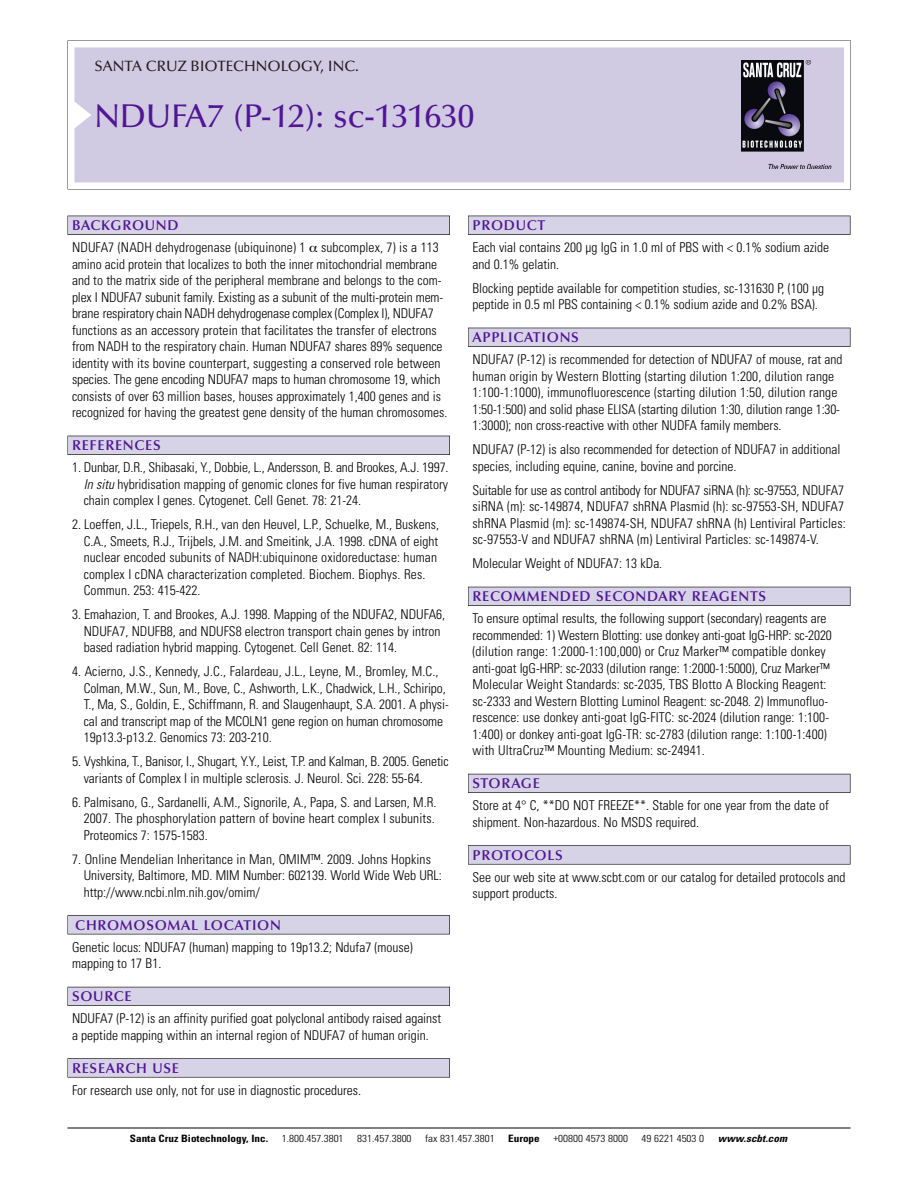
<style>
.page{position:relative;width:918px;height:1188px;background:#fff}
.page>*{position:absolute;margin:0;border:0;box-sizing:border-box;transform-origin:0 0}
.t1{font:500 33px "Optima";color:#511695}
.t2{font:500 15px "Optima";color:#231f20}
.t3{font:600 14.25px "Optima";letter-spacing:.05em;color:#511695}
.t4{font:300 condensed 13.5px/16.5px "Univers";color:#000}
.t5{font:300 condensed 10.2px "Univers";color:#000;scale:1.1 1}
.t6{font:700 condensed 10.2px "Univers";color:#000;scale:1.1 1}
.t7{font:italic 700 condensed 10.2px "Univers";letter-spacing:.005em;color:#000;scale:1.1 1}
.s1{font-style:italic}
</style>
<div class="page">
<svg style="left:68px;top:40px;width:783px;height:149px"></svg>
<div style="left:74px;top:47px;width:770px;height:135px;background:#d1cae3"></div>
<img style="left:741px;top:60px;width:90px;height:108px">
<div style="left:68px;top:216px;width:382px;height:19px;background:#525155"></div>
<div style="left:68px;top:216px;width:381px;height:18px;background:#d7d3e7"></div>
<div style="left:68px;top:436px;width:382px;height:19px;background:#515055"></div>
<div style="left:68px;top:436px;width:381px;height:18px;background:#d7d3e7"></div>
<div style="left:68px;top:915px;width:382px;height:19px;background:#545357"></div>
<div style="left:68px;top:916px;width:381px;height:18px;background:#d7d3e7"></div>
<div style="left:68px;top:987px;width:382px;height:19px;background:#54535a"></div>
<div style="left:68px;top:987px;width:381px;height:18px;background:#d7d3e7"></div>
<svg style="left:68px;top:1058px;width:382px;height:20px"></svg>
<div style="left:68px;top:1059px;width:381px;height:18px;background:#d7d3e7"></div>
<div style="left:468px;top:216px;width:382px;height:19px;background:#525155"></div>
<div style="left:468px;top:216px;width:382px;height:18px;background:#d7d3e7"></div>
<div style="left:468px;top:328px;width:382px;height:19px;background:#515055"></div>
<div style="left:468px;top:328px;width:382px;height:18px;background:#d7d3e7"></div>
<div style="left:468px;top:587px;width:382px;height:19px;background:#525158"></div>
<div style="left:468px;top:587px;width:382px;height:18px;background:#d7d3e7"></div>
<div style="left:468px;top:774px;width:382px;height:19px;background:#54535a"></div>
<div style="left:468px;top:774px;width:382px;height:18px;background:#d7d3e7"></div>
<svg style="left:468px;top:845px;width:382px;height:20px"></svg>
<div style="left:468px;top:846px;width:382px;height:18px;background:#d7d3e7"></div>
<hr style="left:68px;top:1128px;width:782px;height:1px;background:#000">
<p class="t2" style="left:94px;top:61px;width:266px">SANTA CRUZ BIOTECHNOLOGY, INC.</p>
<h1 class="t1" style="left:94px;top:103px;width:381px">NDUFA7 (P-12): sc-131630</h1>
<p class="t3" style="left:72px;top:219px;width:108px">BACKGROUND</p>
<p class="t4" style="left:72px;top:240px;width:377px">NDUFA7 (NADH dehydrogenase (ubiquinone) 1 subcomplex, 7) is a 113 amino acid protein that localizes to both the inner mitochondrial membrane and to the matrix side of the peripheral membrane and belongs to the com&shy;plex I NDUFA7 subunit family. Existing as a subunit of the multi-protein mem&shy;brane respiratory chain NADH dehydrogenase complex (Complex I), NDUFA7 functions as an accessory protein that facilitates the transfer of electrons from NADH to the respiratory chain. Human NDUFA7 shares 89% sequence identity with its bovine counterpart, suggesting a conserved role between species. The gene encoding NDUFA7 maps to human chromosome 19, which consists of over 63 million bases, houses approximately 1,400 genes and is recognized for having the greatest gene density of the human chromosomes.</p>
<p class="t3" style="left:72px;top:440px;width:90px">REFERENCES</p>
<p class="t4" style="left:84px;top:460px;width:366px;text-align:justify;text-indent:-12px">1. Dunbar, D.R., Shibasaki, Y., Dobbie, L., Andersson, B. and Brookes, A.J. 1997.<br><span class="s1">In situ</span> hybridisation mapping of genomic clones for five human respiratory chain complex I genes. Cytogenet. Cell Genet. 78: 21-24.</p>
<p class="t4" style="left:84px;top:517px;width:357px;text-indent:-12px">2. Loeffen, J.L., Triepels, R.H., van den Heuvel, L.P., Schuelke, M., Buskens, C.A., Smeets, R.J., Trijbels, J.M. and Smeitink, J.A. 1998. cDNA of eight nuclear encoded subunits of NADH:ubiquinone oxidoreductase: human complex I cDNA characterization completed. Biochem. Biophys. Res.<br>Commun. 253: 415-422.</p>
<p class="t4" style="left:84px;top:607px;width:363px;text-indent:-12px">3. Emahazion, T. and Brookes, A.J. 1998. Mapping of the NDUFA2, NDUFA6,<br>NDUFA7, NDUFB8, and NDUFS8 electron transport chain genes by intron based radiation hybrid mapping. Cytogenet. Cell Genet. 82: 114.</p>
<p class="t4" style="left:84px;top:664px;width:367px;text-indent:-12px">4. Acierno, J.S., Kennedy, J.C., Falardeau, J.L., Leyne, M., Bromley, M.C., Colman, M.W., Sun, M., Bove, C., Ashworth, L.K., Chadwick, L.H., Schiripo, T., Ma, S., Goldin, E., Schiffmann, R. and Slaugenhaupt, S.A. 2001. A physi&shy;cal and transcript map of the MCOLN1 gene region on human chromosome 19p13.3-p13.2. Genomics 73: 203-210.</p>
<p class="t4" style="left:84px;top:754px;width:367px;text-indent:-12px">5. Vyshkina, T., Banisor, I., Shugart, Y.Y., Leist, T.P. and Kalman, B. 2005. Genetic variants of Complex I in multiple sclerosis. J. Neurol. Sci. 228: 55-64.</p>
<p class="t4" style="left:84px;top:795px;width:354px;text-indent:-12px">6. Palmisano, G., Sardanelli, A.M., Signorile, A., Papa, S. and Larsen, M.R.<br>2007. The phosphorylation pattern of bovine heart complex I subunits.<br>Proteomics 7: 1575-1583.</p>
<p class="t4" style="left:84px;top:852px;width:360px;text-indent:-12px">7. Online Mendelian Inheritance in Man, OMIM™. 2009. Johns Hopkins<br>University, Baltimore, MD. MIM Number: 602139. World Wide Web URL: http://www.ncbi.nlm.nih.gov/omim/</p>
<p class="t3" style="left:75px;top:919px;width:207px">CHROMOSOMAL LOCATION</p>
<p class="t4" style="left:72px;top:940px;width:342px">Genetic locus: NDUFA7 (human) mapping to 19p13.2; Ndufa7 (mouse) mapping to 17 B1.</p>
<p class="t3" style="left:72px;top:991px;width:61px">SOURCE</p>
<p class="t4" style="left:72px;top:1011px;width:371px">NDUFA7 (P-12) is an affinity purified goat polyclonal antibody raised against a peptide mapping within an internal region of NDUFA7 of human origin.</p>
<p class="t3" style="left:72px;top:1062px;width:109px">RESEARCH USE</p>
<p class="t4" style="left:72px;top:1083px;width:290px">For research use only, not for use in diagnostic procedures.</p>
<p class="t3" style="left:473px;top:219px;width:74px">PRODUCT</p>
<p class="t4" style="left:473px;top:240px;width:358px">Each vial contains 200 µg IgG in 1.0 ml of PBS with &lt; 0.1% sodium azide and 0.1% gelatin.</p>
<p class="t4" style="left:473px;top:281px;width:353px">Blocking peptide available for competition studies, sc-131630 P, (100 µg peptide in 0.5 ml PBS containing &lt; 0.1% sodium azide and 0.2% BSA).</p>
<p class="t3" style="left:473px;top:332px;width:108px">APPLICATIONS</p>
<p class="t4" style="left:473px;top:352px;width:371px">NDUFA7 (P-12) is recommended for detection of NDUFA7 of mouse, rat and human origin by Western Blotting (starting dilution 1:200, dilution range 1:100-1:1000), immunofluorescence (starting dilution 1:50, dilution range 1:50-1:500) and solid phase ELISA (starting dilution 1:30, dilution range 1:30- 1:3000); non cross-reactive with other NUDFA family members.</p>
<p class="t4" style="left:473px;top:442px;width:370px">NDUFA7 (P-12) is also recommended for detection of NDUFA7 in additional species, including equine, canine, bovine and porcine.</p>
<p class="t4" style="left:473px;top:483px;width:375px;text-align:justify">Suitable for use as control antibody for NDUFA7 siRNA (h): sc-97553, NDUFA7 siRNA (m): sc-149874, NDUFA7 shRNA Plasmid (h): sc-97553-SH, NDUFA7 shRNA Plasmid (m): sc-149874-SH, NDUFA7 shRNA (h) Lentiviral Particles: sc-97553-V and NDUFA7 shRNA (m) Lentiviral Particles: sc-149874-V.</p>
<p class="t4" style="left:473px;top:556px;width:191px">Molecular Weight of NDUFA7: 13 kDa.</p>
<p class="t3" style="left:473px;top:591px;width:295px">RECOMMENDED SECONDARY REAGENTS</p>
<p class="t4" style="left:473px;top:611px;width:361px">To ensure optimal results, the following support (secondary) reagents are recommended: 1) Western Blotting: use donkey anti-goat IgG-HRP: sc-2020 (dilution range: 1:2000-1:100,000) or Cruz Marker™ compatible donkey anti-goat IgG-HRP: sc-2033 (dilution range: 1:2000-1:5000), Cruz Marker™ Molecular Weight Standards: sc-2035, TBS Blotto A Blocking Reagent: sc-2333 and Western Blotting Luminol Reagent: sc-2048. 2) Immunofluo&shy;rescence: use donkey anti-goat IgG-FITC: sc-2024 (dilution range: 1:100- 1:400) or donkey anti-goat IgG-TR: sc-2783 (dilution range: 1:100-1:400) with UltraCruz™ Mounting Medium: sc-24941.</p>
<p class="t3" style="left:473px;top:778px;width:69px">STORAGE</p>
<p class="t4" style="left:473px;top:798px;width:358px">Store at 4° C, **DO NOT FREEZE**. Stable for one year from the date of shipment. Non-hazardous. No MSDS required.</p>
<p class="t3" style="left:473px;top:849px;width:92px">PROTOCOLS</p>
<p class="t4" style="left:473px;top:870px;width:375px">See our web site at www.scbt.com or our catalog for detailed protocols and support products.</p>
<p class="t6" style="left:130px;top:1135px;width:127px">Santa Cruz Biotechnology, Inc.</p>
<p class="t5" style="left:282px;top:1135px;width:58px">1.800.457.3801</p>
<p class="t5" style="left:357px;top:1135px;width:51px">831.457.3800</p>
<p class="t5" style="left:425px;top:1135px;width:65px">fax 831.457.3801</p>
<p class="t6" style="left:508px;top:1135px;width:30px">Europe</p>
<p class="t5" style="left:553px;top:1135px;width:69px">+00800 4573 8000</p>
<p class="t5" style="left:642px;top:1135px;width:58px">49 6221 4503 0</p>
<p class="t7" style="left:718px;top:1135px;width:64px">www.scbt.com</p>
</div>
